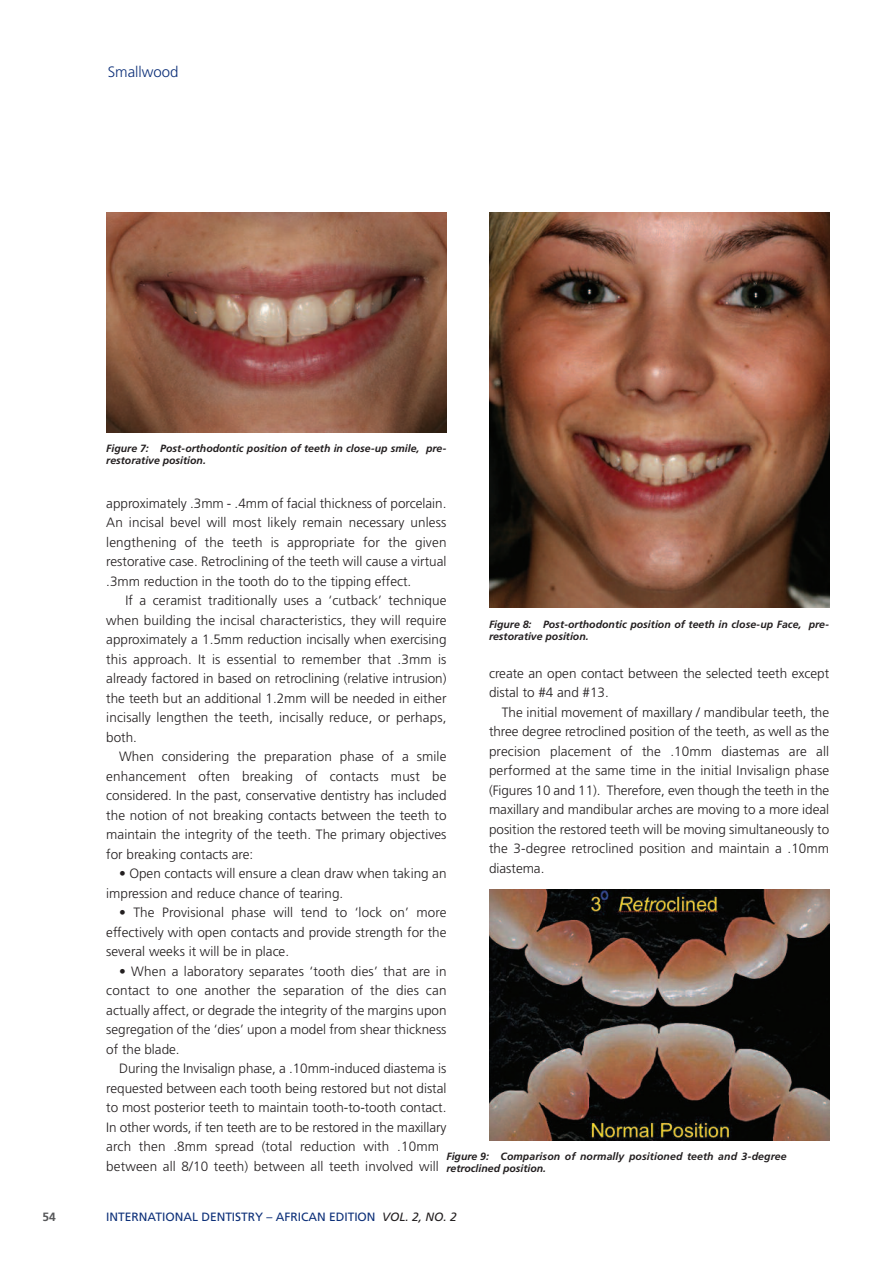
<style>
.page{position:relative;width:893px;height:1263px;background:#fff}
.page>*{position:absolute;margin:0;border:0;box-sizing:border-box;transform-origin:0 0}
.t1{font:300 15px "Frutiger";color:#0d3079}
.t2{font:300 13.5px/19.5px "Frutiger";color:#231f20;text-align:justify}
.t3{font:12px "Frutiger";color:#0d3079}
.t4{font:700 12px "Frutiger";color:#57585a}
.t5{font:italic 700 10.5px/12.6px "Frutiger";color:#231f20}
.s1{font-style:italic;color:#231f20}
</style>
<div class="page">
<img style="left:106px;top:213px;width:340px;height:219px">
<img style="left:489px;top:213px;width:340px;height:395px">
<img style="left:489px;top:889px;width:340px;height:252px">
<p class="t1" style="left:108px;top:65px;width:72px">Smallwood</p>
<p class="t5" style="left:106px;top:442px;width:342px">Figure 7: Post-orthodontic position of teeth in close-up smile, pre&shy;restorative position.</p>
<p class="t2" style="left:106px;top:494px;width:342px">approximately .3mm - .4mm of facial thickness of porcelain.<br>An incisal bevel will most likely remain necessary unless lengthening of the teeth is appropriate for the given restorative case. Retroclining of the teeth will cause a virtual .3mm reduction in the tooth do to the tipping effect.</p>
<p class="t2" style="left:106px;top:592px;width:342px;text-indent:19px">If a ceramist traditionally uses a ‘cutback’ technique when building the incisal characteristics, they will require approximately a 1.5mm reduction incisally when exercising this approach. It is essential to remember that .3mm is already factored in based on retroclining (relative intrusion) the teeth but an additional 1.2mm will be needed in either incisally lengthen the teeth, incisally reduce, or perhaps, both.</p>
<p class="t2" style="left:106px;top:748px;width:342px;text-indent:13px">When considering the preparation phase of a smile enhancement often breaking of contacts must be considered. In the past, conservative dentistry has included the notion of not breaking contacts between the teeth to maintain the integrity of the teeth. The primary objectives for breaking contacts are:</p>
<p class="t2" style="left:106px;top:865px;width:342px;text-indent:13px">• Open contacts will ensure a clean draw when taking an impression and reduce chance of tearing.</p>
<p class="t2" style="left:106px;top:904px;width:342px;text-indent:13px">• The Provisional phase will tend to ‘lock on’ more effectively with open contacts and provide strength for the several weeks it will be in place.</p>
<p class="t2" style="left:106px;top:962px;width:342px;text-indent:13px">• When a laboratory separates ‘tooth dies’ that are in contact to one another the separation of the dies can actually affect, or degrade the integrity of the margins upon segregation of the ‘dies’ upon a model from shear thickness of the blade.</p>
<p class="t2" style="left:106px;top:1060px;width:342px;text-align:left;text-indent:13px">During the Invisalign phase, a .10mm-induced diastema is requested between each tooth being restored but not distal to most posterior teeth to maintain tooth-to-tooth contact.<br>In other words, if ten teeth are to be restored in the maxillary arch then .8mm spread (total reduction with .10mm between all 8/10 teeth) between all teeth involved will</p>
<p class="t5" style="left:489px;top:619px;width:342px">Figure 8: Post-orthodontic position of teeth in close-up Face, pre&shy;restorative position.</p>
<p class="t2" style="left:489px;top:664px;width:342px">create an open contact between the selected teeth except distal to #4 and #13.</p>
<p class="t2" style="left:489px;top:703px;width:342px;text-indent:13px">The initial movement of maxillary / mandibular teeth, the three degree retroclined position of the teeth, as well as the precision placement of the .10mm diastemas are all performed at the same time in the initial Invisalign phase (Figures 10 and 11). Therefore, even though the teeth in the maxillary and mandibular arches are moving to a more ideal position the restored teeth will be moving simultaneously to the 3-degree retroclined position and maintain a .10mm diastema.</p>
<p class="t5" style="left:446px;top:1150px;width:342px">Figure 9: Comparison of normally positioned teeth and 3-degree retroclined position.</p>
<p class="t4" style="left:43px;top:1212px;width:15px">54</p>
<p class="t3" style="left:106px;top:1212px;width:352px">INTERNATIONAL DENTISTRY – AFRICAN EDITION <span class="s1">VOL. 2, NO. 2</span></p>
</div>
